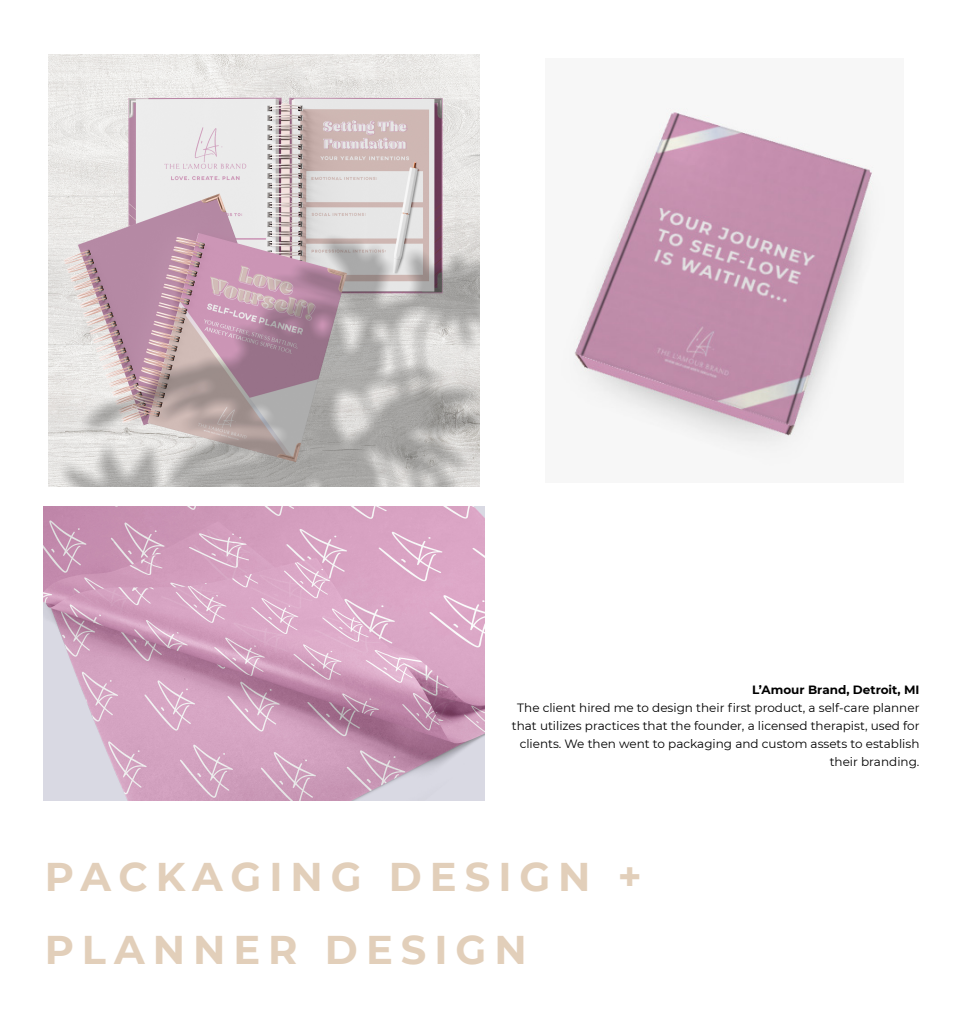
<style>
.page{position:relative;width:960px;height:1012px;background:#fff}
.page>*{position:absolute;margin:0;border:0;box-sizing:border-box;transform-origin:0 0}
.t1{font:700 40px/72.2px "Montserrat";letter-spacing:.2em;color:#e2cfba}
.t2{font:12px/18px "Montserrat";color:#000;text-align:right}
.t3{font:700 12px "Montserrat";color:#000}
</style>
<div class="page">
<img style="left:43px;top:506px;width:442px;height:295px">
<img style="left:572px;top:108px;width:304px;height:345px">
<img style="left:48px;top:55px;width:432px;height:432px">
<p class="t3" style="left:752px;top:681px;width:169px">L’Amour Brand, Detroit, MI</p>
<p class="t2" style="left:512px;top:698px;width:409px">The client hired me to design their first product, a self-care planner that utilizes practices that the founder, a licensed therapist, used for clients. We then went to packaging and custom assets to establish their branding.</p>
<h1 class="t1" style="left:45px;top:839px;width:599px">PACKAGING DESIGN +<br>PLANNER DESIGN</h1>
</div>
